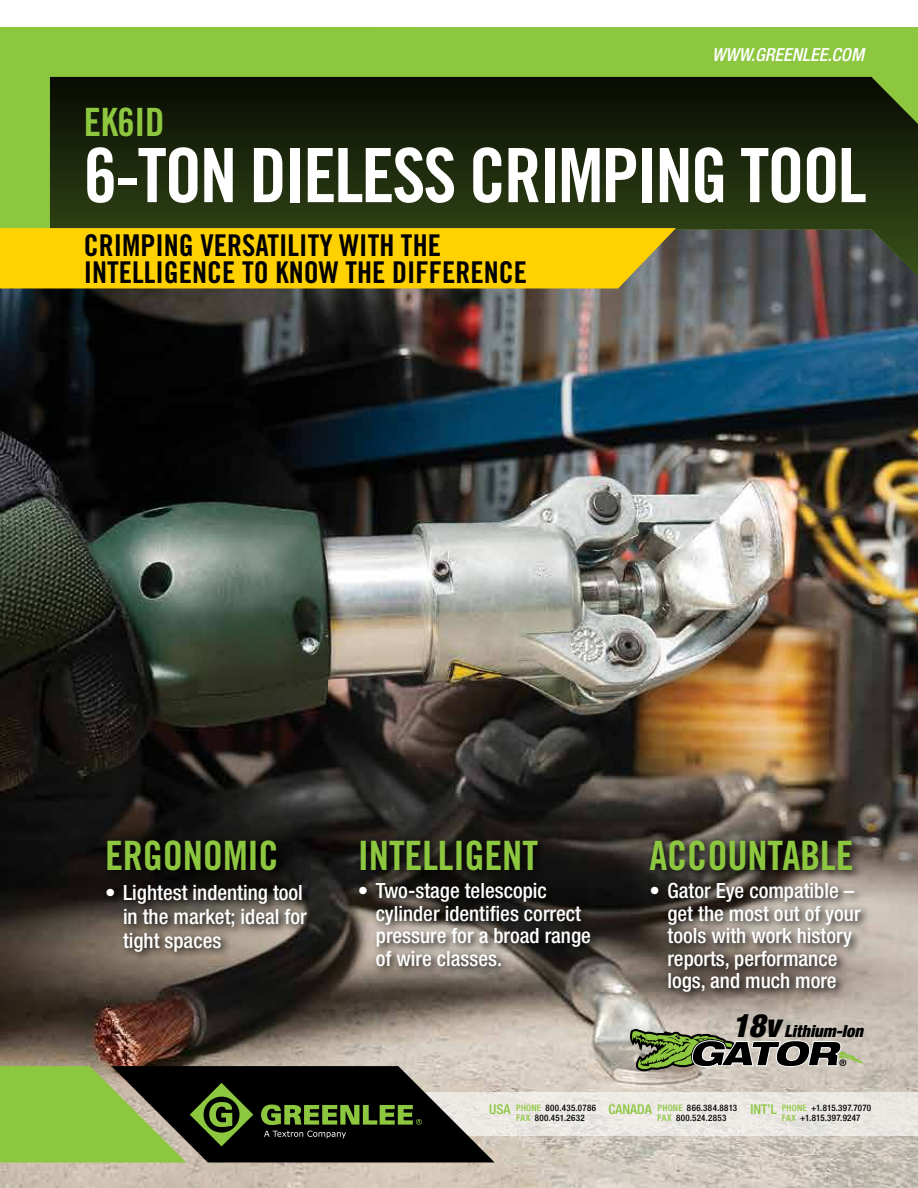
<style>
.page{position:relative;width:918px;height:1188px;background:#fff}
.page>*{position:absolute;margin:0;border:0;box-sizing:border-box;transform-origin:0 0}
.Flyer_Header{font:75px "Trade Gothic LT Std Bd Cn 20";letter-spacing:-.03em;color:#fff}
.Body_-_Larger_Header{font:40.5px "Trade Gothic LT Std Bd Cn 20";letter-spacing:-.005em;color:#8dc63f}
.Flyer_Subhead{font:39px "Trade Gothic LT Std Bd Cn 20";letter-spacing:-.01em;color:#8dc63f}
.t1{font:30px/27px "Trade Gothic LT Std Bd Cn 20";color:#000}
.t2{font:500 condensed 21px/22.5px "Helvetica Neue LT Std";color:#fff}
.t3{font:italic 500 condensed 18px "Helvetica Neue LT Std";color:#fff}
.t4{font:italic 900 condensed 16.8px "Helvetica Neue";color:#000}
.t5{font:500 condensed 13.5px "Helvetica Neue LT Std";color:#8dc63f}
.t6{font:500 condensed 9px "Helvetica Neue LT Std";letter-spacing:.03em;color:#000}
.s1{font-size:32.25px}
.s2{color:#8dc63f}
</style>
<div class="page">
<img style="left:0;top:288px;width:918px;height:900px">
<div style="left:414px;top:1093px;width:504px;height:43px;background:#ece9e4"></div>
<div style="left:0;top:27px;width:918px;height:201px;background:#8dc63f"></div>
<svg style="left:50px;top:77px;width:868px;height:227px"></svg>
<svg style="left:102px;top:836px;width:215px;height:126px"></svg>
<svg style="left:355px;top:836px;width:246px;height:141px"></svg>
<svg style="left:646px;top:836px;width:225px;height:167px"></svg>
<svg style="left:629px;top:1029px;width:234px;height:42px"></svg>
<svg style="left:0;top:1066px;width:495px;height:96px"></svg>
<div style="left:0;top:228px;width:676px;height:60px;background:#ffd100"></div>
<p class="t3" style="left:712px;top:44px;width:153px">WWW.GREENLEE.COM</p>
<p class="Flyer_Subhead" style="left:84px;top:99px;width:82px">EK6ID</p>
<p class="Flyer_Header" style="left:84px;top:130px;width:784px">6-TON DIELESS CRIMPING TOOL</p>
<p class="t1" style="left:84px;top:231px;width:445px">CRIMPING VERSATILITY WITH THE<br>INTELLIGENCE TO KNOW THE DIFFERENCE</p>
<p class="Body_-_Larger_Header" style="left:105px;top:830px;width:175px">ERGONOMIC</p>
<p class="t2" style="left:123px;top:880px;width:185px;line-height:24px;text-indent:-18px">• Lightest indenting tool in the market; ideal for tight spaces</p>
<p class="Body_-_Larger_Header" style="left:358px;top:830px;width:182px">INTELLIGENT</p>
<p class="t2" style="left:376px;top:879px;width:216px;text-indent:-18px">• Two-stage telescopic cylinder identifies correct pressure for a broad range of wire classes.</p>
<p class="Body_-_Larger_Header" style="left:650px;top:830px;width:206px">ACCOUNTABLE</p>
<p class="t2" style="left:668px;top:879px;width:195px;text-indent:-18px">• Gator Eye compatible – get the most out of your tools with work history reports, performance logs, and much more</p>
<p class="t4" style="left:732px;top:1021px;width:132px"><span class="s1">18v</span> Lithium-Ion</p>
<p class="t5" style="left:489px;top:1101px;width:23px">USA</p>
<p class="t5" style="left:608px;top:1101px;width:45px">CANADA</p>
<p class="t5" style="left:751px;top:1101px;width:28px">INT’L</p>
<p class="t6" style="left:516px;top:1113px;width:70px"><span class="s2">FAX</span> 800.451.2632</p>
<p class="t6" style="left:658px;top:1113px;width:70px"><span class="s2">FAX</span> 800.524.2853</p>
<p class="t6" style="left:782px;top:1113px;width:80px"><span class="s2">FAX</span> +1.815.397.9247</p>
<p class="t6" style="left:516px;top:1102px;width:81px"><span class="s2">PHONE</span> 800.435.0786</p>
<p class="t6" style="left:658px;top:1102px;width:81px"><span class="s2">PHONE</span> 866.384.8813</p>
<p class="t6" style="left:782px;top:1102px;width:91px"><span class="s2">PHONE</span> +1.815.397.7070</p>
</div>
